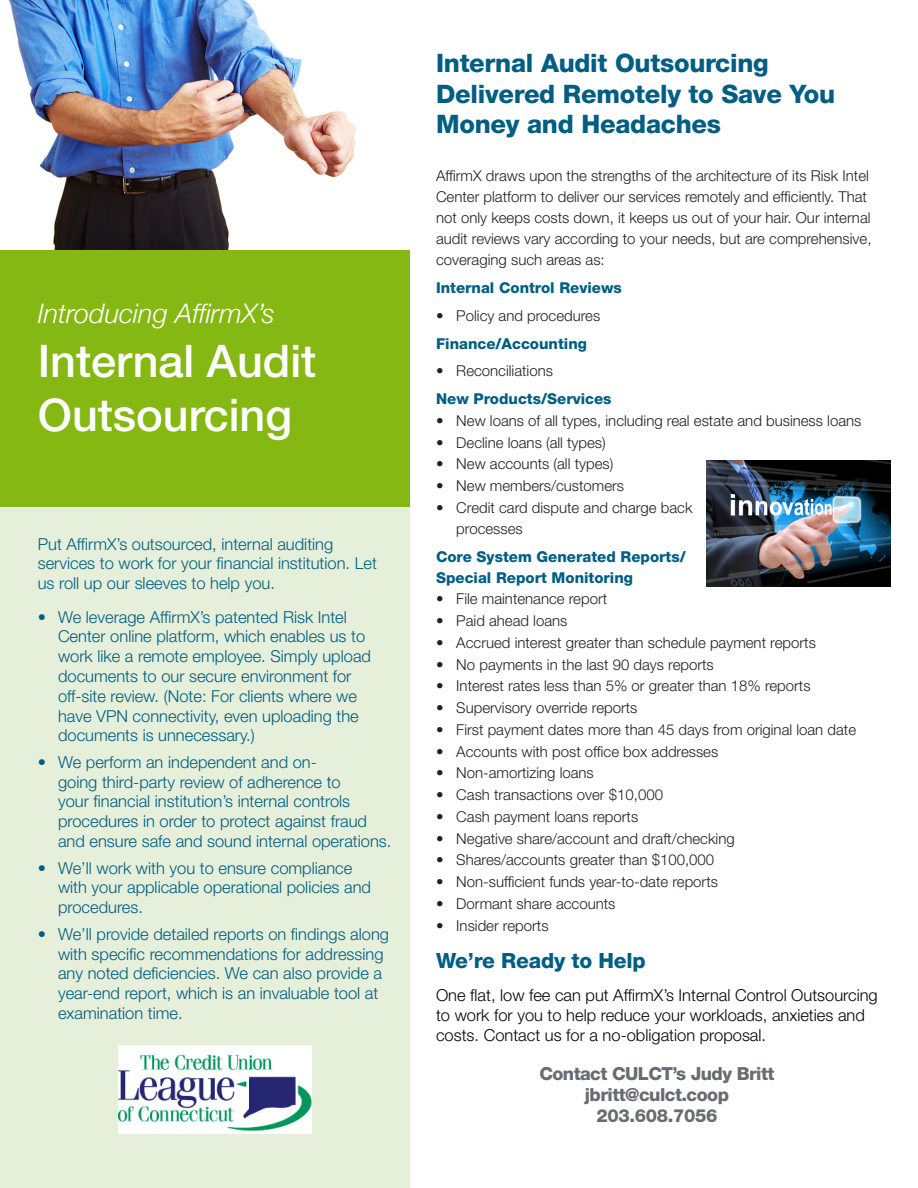
<style>
.page{position:relative;width:918px;height:1188px;background:#fff}
.page>*{position:absolute;margin:0;border:0;box-sizing:border-box;transform-origin:0 0}
.Product_Name{font:500 45px/54px "Helvetica Neue LT Std";color:#fff}
.Product_Name-2{font:italic 300 27px "Helvetica Neue";color:#fff}
.Blue_Subhead{font:800 25.5px/30.6px "Helvetica Neue LT Std";letter-spacing:-.01em;color:#005e82}
.Blue_Subhead-2{font:800 21px "Helvetica Neue LT Std";letter-spacing:-.01em;color:#005e82}
.Body_Copy{font:800 18px/21px "Helvetica Neue LT Std";letter-spacing:-.03em;color:#696b73;text-align:center}
.t1{font:300 16.5px/19.8px "Helvetica Neue LT Std";color:#005d82}
.Body_Copy-2{font:300 16.5px/19.8px "Helvetica Neue LT Std";color:#040503}
.Blue_Subhead-3{font:300 16.5px/19.8px "Helvetica Neue LT Std";color:#005e82}
.Body_Copy-3{font:300 15px/21px "Helvetica Neue LT Std";color:#231f20}
.Body_Copy-4{font:800 15px/21px "Helvetica Neue LT Std";color:#005e82}
</style>
<div class="page">
<img style="left:0;top:0;width:409px;height:251px">
<div style="left:0;top:336px;width:409px;height:852px;background:#e5efda"></div>
<div style="left:0;top:251px;width:409px;height:256px;background:#86b814"></div>
<img style="left:706px;top:460px;width:185px;height:127px">
<img style="left:118px;top:1045px;width:194px;height:89px">
<p class="Product_Name-2" style="left:38px;top:292px;width:239px">Introducing AffirmX’s</p>
<p class="Product_Name" style="left:38px;top:334px;width:280px">Internal Audit<br>Outsourcing</p>
<p class="Blue_Subhead-3" style="left:38px;top:534px;width:341px">Put AffirmX’s outsourced, internal auditing services to work for your financial institution. Let us roll up our sleeves to help you.</p>
<p class="t1" style="left:58px;top:606px;width:314px;text-indent:-20px">• We leverage AffirmX’s patented Risk Intel Center online platform, which enables us to work like a remote employee. Simply upload documents to our secure environment for off-site review. (Note: For clients where we have VPN connectivity, even uploading the documents is unnecessary.)</p>
<p class="t1" style="left:58px;top:752px;width:335px;text-indent:-20px">• We perform an independent and on-<br>going third-party review of adherence to<br>your financial institution’s internal controls procedures in order to protect against fraud and ensure safe and sound internal operations.</p>
<p class="t1" style="left:58px;top:858px;width:314px;text-indent:-20px">• We’ll work with you to ensure compliance with your applicable operational policies and procedures.</p>
<p class="t1" style="left:58px;top:924px;width:333px;text-indent:-20px">• We’ll provide detailed reports on findings along with specific recommendations for addressing any noted deficiencies. We can also provide a year-end report, which is an invaluable tool at examination time.</p>
<p class="Blue_Subhead" style="left:436px;top:48px;width:401px">Internal Audit Outsourcing<br>Delivered Remotely to Save You<br>Money and Headaches</p>
<p class="Body_Copy-3" style="left:436px;top:165px;width:437px">AffirmX draws upon the strengths of the architecture of its Risk Intel Center platform to deliver our services remotely and efficiently. That not only keeps costs down, it keeps us out of your hair. Our internal audit reviews vary according to your needs, but are comprehensive, coveraging such areas as:</p>
<p class="Body_Copy-4" style="left:436px;top:277px;width:187px">Internal Control Reviews</p>
<p class="Body_Copy-3" style="left:436px;top:305px;width:166px">• Policy and procedures</p>
<p class="Body_Copy-4" style="left:436px;top:333px;width:152px">Finance/Accounting</p>
<p class="Body_Copy-3" style="left:436px;top:360px;width:118px">• Reconciliations</p>
<p class="Body_Copy-4" style="left:436px;top:388px;width:177px">New Products/Services</p>
<p class="Body_Copy-3" style="left:436px;top:410px;width:427px">• New loans of all types, including real estate and business loans</p>
<p class="Body_Copy-3" style="left:436px;top:432px;width:171px">• Decline loans (all types)</p>
<p class="Body_Copy-3" style="left:436px;top:453px;width:179px">• New accounts (all types)</p>
<p class="Body_Copy-3" style="left:436px;top:475px;width:190px">• New members/customers</p>
<p class="Body_Copy-3" style="left:456px;top:497px;width:238px;text-indent:-20px">• Credit card dispute and charge back processes</p>
<p class="Body_Copy-4" style="left:436px;top:546px;width:251px">Core System Generated Reports/<br>Special Report Monitoring</p>
<p class="Body_Copy-3" style="left:436px;top:588px;width:173px">• File maintenance report</p>
<p class="Body_Copy-3" style="left:436px;top:610px;width:133px">• Paid ahead loans</p>
<p class="Body_Copy-3" style="left:436px;top:632px;width:381px">• Accrued interest greater than schedule payment reports</p>
<p class="Body_Copy-3" style="left:436px;top:654px;width:279px">• No payments in the last 90 days reports</p>
<p class="Body_Copy-3" style="left:436px;top:675px;width:376px">• Interest rates less than 5% or greater than 18% reports</p>
<p class="Body_Copy-3" style="left:436px;top:697px;width:203px">• Supervisory override reports</p>
<p class="Body_Copy-3" style="left:436px;top:719px;width:422px">• First payment dates more than 45 days from original loan date</p>
<p class="Body_Copy-3" style="left:436px;top:741px;width:284px">• Accounts with post office box addresses</p>
<p class="Body_Copy-3" style="left:436px;top:762px;width:159px">• Non-amortizing loans</p>
<p class="Body_Copy-3" style="left:436px;top:784px;width:228px">• Cash transactions over $10,000</p>
<p class="Body_Copy-3" style="left:436px;top:806px;width:204px">• Cash payment loans reports</p>
<p class="Body_Copy-3" style="left:436px;top:828px;width:300px">• Negative share/account and draft/checking</p>
<p class="Body_Copy-3" style="left:436px;top:849px;width:280px">• Shares/accounts greater than $100,000</p>
<p class="Body_Copy-3" style="left:436px;top:871px;width:283px">• Non-sufficient funds year-to-date reports</p>
<p class="Body_Copy-3" style="left:436px;top:893px;width:181px">• Dormant share accounts</p>
<p class="Body_Copy-3" style="left:436px;top:915px;width:114px">• Insider reports</p>
<p class="Blue_Subhead-2" style="left:436px;top:948px;width:211px">We’re Ready to Help</p>
<p class="Body_Copy-2" style="left:436px;top:985px;width:443px">One flat, low fee can put AffirmX’s Internal Control Outsourcing to work for you to help reduce your workloads, anxieties and costs. Contact us for a no-obligation proposal.</p>
<p class="Body_Copy" style="left:539px;top:1063px;width:237px">Contact CULCT’s Judy Britt jbritt@culct.coop<br>203.608.7056</p>
</div>
